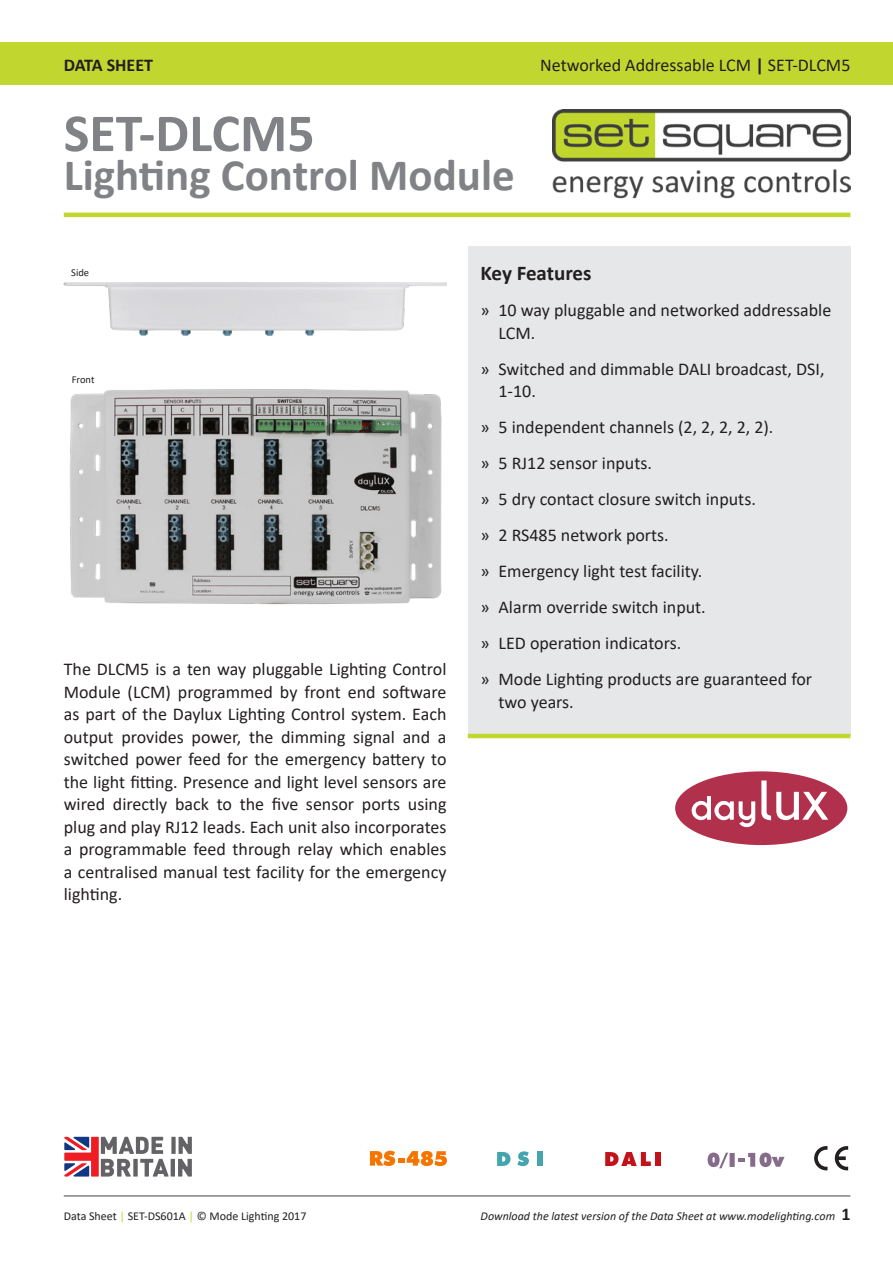
<style>
.page{position:relative;width:893px;height:1263px;background:#fff}
.page>*{position:absolute;margin:0;border:0;box-sizing:border-box;transform-origin:0 0}
.t1{font:700 54px "Calibri";color:#808285}
.t2{font:700 45px "Calibri";color:#808285}
.Eco{font:700 21px "Calibri";letter-spacing:-.01em;color:#231f20}
.t3{font:18px/22.5px "Calibri";color:#231f20}
.t4{font:700 18px "Calibri";color:#231f20}
.t5{font:italic 12px "Calibri";color:#231f20}
.t6{font:12px "Calibri";color:#231f20}
.t7{font:10.5px "Calibri";color:#231f20}
.s1{font-weight:700}
.s2{color:#c1d72f}
.s3{font-weight:700;font-style:normal;font-size:18px}
</style>
<div class="page">
<div style="left:0;top:43px;width:893px;height:42px;background:#c1d72f"></div>
<hr style="left:64px;top:213px;width:786px;height:4px;background:#c1d72f">
<hr style="left:64px;top:1195px;width:786px;height:2px;background:#808285">
<img style="left:553px;top:109px;width:298px;height:90px">
<div style="left:468px;top:247px;width:382px;height:489px;background:#e6e7e9"></div>
<hr style="left:468px;top:734px;width:382px;height:4px;background:#c1d72f">
<div style="left:675px;top:771px;width:172px;height:74px;background:#b1314d;border-radius:50%"></div>
<svg style="left:761px;top:780px;width:67px;height:40px"></svg>
<svg style="left:692px;top:796px;width:63px;height:31px"></svg>
<svg style="left:835px;top:1146px;width:13px;height:24px"></svg>
<svg style="left:814px;top:1146px;width:13px;height:24px"></svg>
<svg style="left:605px;top:1152px;width:56px;height:14px"></svg>
<svg style="left:707px;top:1152px;width:78px;height:16px"></svg>
<svg style="left:497px;top:1151px;width:46px;height:16px"></svg>
<svg style="left:367px;top:1148px;width:80px;height:18px"></svg>
<img style="left:69px;top:389px;width:373px;height:216px">
<img style="left:63px;top:282px;width:383px;height:54px">
<div style="left:171px;top:1137px;width:5px;height:17px;background:#636366"></div>
<svg style="left:64px;top:1137px;width:105px;height:39px"></svg>
<hr style="left:171px;top:1159px;width:4px;height:17px;background:#636366">
<svg style="left:178px;top:1137px;width:14px;height:39px"></svg>
<p class="t4" style="left:64px;top:52px;width:91px">DATA SHEET</p>
<h1 class="t1" style="left:64px;top:95px;width:252px">SET-DLCM5</h1>
<h2 class="t2" style="left:64px;top:143px;width:452px">Lighting Control Module</h2>
<p class="t3" style="left:540px;top:53px;width:312px">Networked Addressable LCM <span class="s1">|</span> SET-DLCM5</p>
<p class="t7" style="left:71px;top:265px;width:19px">Side</p>
<p class="t7" style="left:72px;top:372px;width:24px">Front</p>
<p class="t3" style="left:64px;top:658px;width:384px;text-align:justify">The DLCM5 is a ten way pluggable Lighting Control Module (LCM) programmed by front end software as part of the Daylux Lighting Control system. Each output provides power, the dimming signal and a switched power feed for the emergency battery to the light fitting. Presence and light level sensors are wired directly back to the five sensor ports using plug and play RJ12 leads. Each unit also incorporates a programmable feed through relay which enables a centralised manual test facility for the emergency lighting.</p>
<p class="Eco" style="left:480px;top:258px;width:112px">Key Features</p>
<p class="t3" style="left:498px;top:298px;width:334px;text-indent:-18px">» 10 way pluggable and networked addressable<br>LCM.</p>
<p class="t3" style="left:498px;top:357px;width:327px;text-indent:-18px">» Switched and dimmable DALI broadcast, DSI,<br>1-10.</p>
<p class="t3" style="left:480px;top:415px;width:294px">» 5 independent channels (2, 2, 2, 2, 2).</p>
<p class="t3" style="left:480px;top:451px;width:173px">» 5 RJ12 sensor inputs.</p>
<p class="t3" style="left:480px;top:487px;width:277px">» 5 dry contact closure switch inputs.</p>
<p class="t3" style="left:480px;top:523px;width:190px">» 2 RS485 network ports.</p>
<p class="t3" style="left:480px;top:559px;width:223px">» Emergency light test facility.</p>
<p class="t3" style="left:480px;top:595px;width:227px">» Alarm override switch input.</p>
<p class="t3" style="left:480px;top:631px;width:202px">» LED operation indicators.</p>
<p class="t3" style="left:498px;top:667px;width:315px;text-indent:-18px">» Mode Lighting products are guaranteed for two years.</p>
<p class="t6" style="left:64px;top:1208px;width:244px">Data Sheet <span class="s2">|</span> SET-DS601A <span class="s2">|</span> © Mode Lighting 2017</p>
<p class="t5" style="left:481px;top:1208px;width:371px">Download the latest version of the Data Sheet at www.modelighting.com <span class="s3">1</span></p>
</div>
